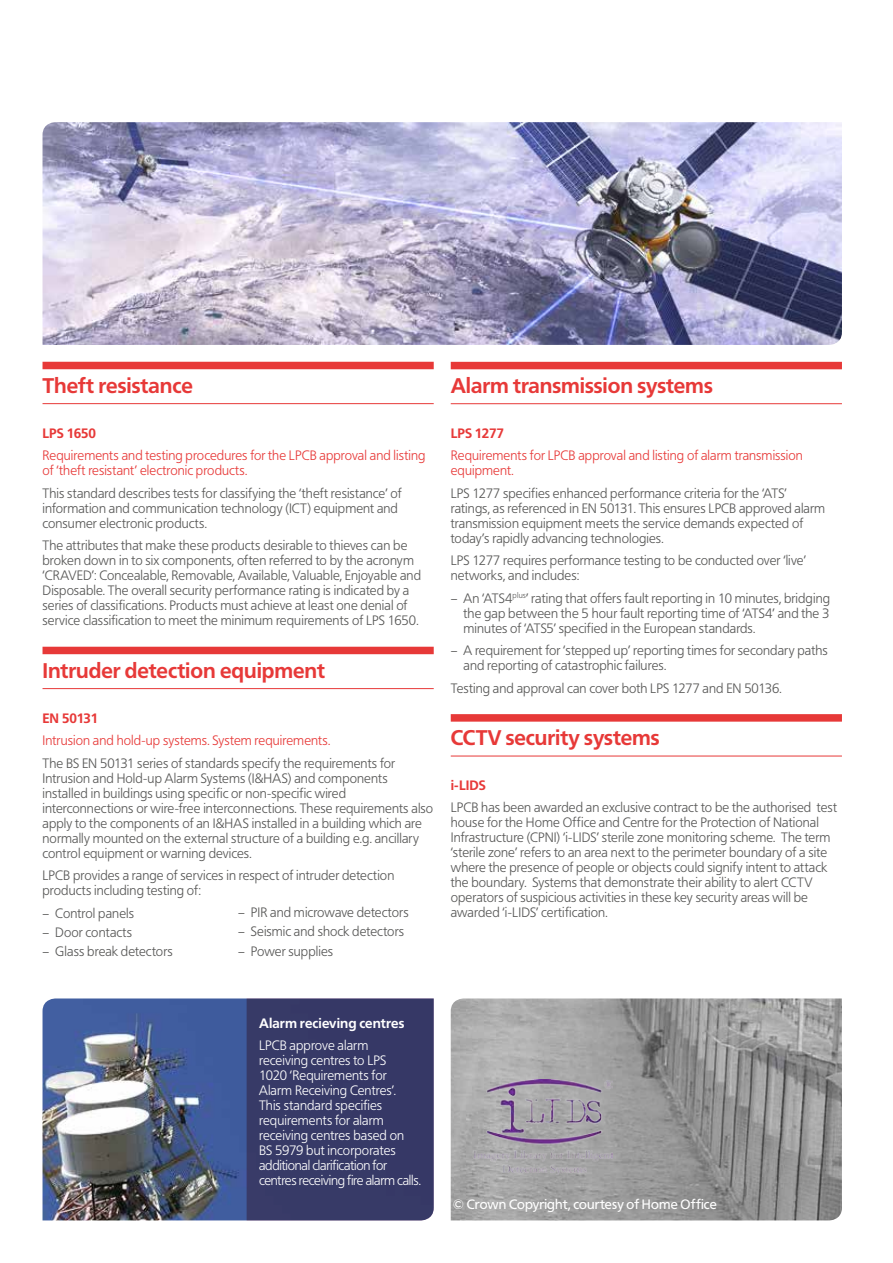
<style>
.page{position:relative;width:893px;height:1263px;background:#fff}
.page>*{position:absolute;margin:0;border:0;box-sizing:border-box;transform-origin:0 0}
.t1{font:700 21px "Frutiger BQ";letter-spacing:-.005em;color:#e73938}
.t2{font:300 13.5px/15px "Frutiger BQ";letter-spacing:.005em;color:#575756}
.t3{font:300 13.5px/15px "Frutiger BQ";color:#fff}
.t4{font:300 13.5px/15px "Frutiger BQ";letter-spacing:.005em;color:#e73938}
.t5{font:13.5px "Frutiger BQ";letter-spacing:.005em;color:#fff}
.t6{font:700 13.5px "Frutiger BQ";letter-spacing:-.01em;color:#e73938}
.t7{font:700 13.5px "Frutiger BQ";letter-spacing:.005em;color:#fff}
.s1{font-family:"Myriad Pro";font-weight:400}
</style>
<div class="page">
<div style="left:43px;top:362px;width:391px;height:7px;background:#e73938"></div>
<hr style="left:43px;top:403px;width:391px;height:1px;background:#e73938">
<div style="left:43px;top:647px;width:391px;height:7px;background:#e73938"></div>
<hr style="left:43px;top:688px;width:391px;height:1px;background:#e73938">
<div style="left:451px;top:362px;width:391px;height:7px;background:#e73938"></div>
<hr style="left:451px;top:403px;width:391px;height:1px;background:#e73938">
<div style="left:451px;top:714px;width:391px;height:8px;background:#e73938"></div>
<hr style="left:451px;top:756px;width:391px;height:1px;background:#e73938">
<img style="left:43px;top:122px;width:799px;height:223px">
<img style="left:43px;top:998px;width:204px;height:222px">
<div style="left:247px;top:998px;width:187px;height:222px;background:#373a67"></div>
<img style="left:451px;top:998px;width:391px;height:222px">
<img style="left:473px;top:1080px;width:139px;height:95px">
<h1 class="t1" style="left:43px;top:373px;width:152px">Theft resistance</h1>
<p class="t6" style="left:43px;top:425px;width:55px">LPS 1650</p>
<p class="t4" style="left:43px;top:448px;width:384px">Requirements and testing procedures for the LPCB approval and listing of ‘theft resistant’ electronic products.</p>
<p class="t2" style="left:43px;top:486px;width:361px">This standard describes tests for classifying the ‘theft resistance’ of information and communication technology (ICT) equipment and consumer electronic products.</p>
<p class="t2" style="left:43px;top:538px;width:380px">The attributes that make these products desirable to thieves can be broken down in to six components, often referred to by the acronym ‘CRAVED’: Concealable, Removable, Available, Valuable, Enjoyable and Disposable. The overall security performance rating is indicated by a series of classifications. Products must achieve at least one denial of service classification to meet the minimum requirements of LPS 1650.</p>
<h1 class="t1" style="left:43px;top:658px;width:284px">Intruder detection equipment</h1>
<p class="t6" style="left:43px;top:710px;width:57px">EN 50131</p>
<p class="t4" style="left:43px;top:733px;width:289px">Intrusion and hold-up systems. System requirements.</p>
<p class="t2" style="left:43px;top:755px;width:392px">The BS EN 50131 series of standards specify the requirements for Intrusion and Hold-up Alarm Systems (I&amp;HAS) and components installed in buildings using specific or non-specific wired interconnections or wire-free interconnections. These requirements also apply to the components of an I&amp;HAS installed in a building which are normally mounted on the external structure of a building e.g. ancillary control equipment or warning devices.</p>
<p class="t2" style="left:43px;top:868px;width:353px">LPCB provides a range of services in respect of intruder detection products including testing of:</p>
<p class="t2" style="left:43px;top:905px;width:93px"><span class="s1">–</span> Control panels</p>
<p class="t2" style="left:43px;top:925px;width:91px"><span class="s1">–</span> Door contacts</p>
<p class="t2" style="left:43px;top:944px;width:132px"><span class="s1">–</span> Glass break detectors</p>
<p class="t2" style="left:238px;top:905px;width:172px"><span class="s1">–</span> PIR and microwave detectors</p>
<p class="t2" style="left:238px;top:924px;width:168px"><span class="s1">–</span> Seismic and shock detectors</p>
<p class="t2" style="left:238px;top:943px;width:97px"><span class="s1">–</span> Power supplies</p>
<h1 class="t1" style="left:451px;top:373px;width:264px">Alarm transmission systems</h1>
<p class="t6" style="left:451px;top:425px;width:55px">LPS 1277</p>
<p class="t4" style="left:451px;top:448px;width:354px">Requirements for LPCB approval and listing of alarm transmission equipment.</p>
<p class="t2" style="left:451px;top:486px;width:376px">LPS 1277 specifies enhanced performance criteria for the ‘ATS’ ratings, as referenced in EN 50131. This ensures LPCB approved alarm transmission equipment meets the service demands expected of today’s rapidly advancing technologies.</p>
<p class="t2" style="left:451px;top:553px;width:357px">LPS 1277 requires performance testing to be conducted over ‘live’ networks, and includes:</p>
<p class="t2" style="left:463px;top:591px;width:368px;text-align:justify;text-indent:-13px"><span class="s1">–</span> An ‘ATS4<sup>plus</sup>’ rating that offers fault reporting in 10 minutes, bridging the gap between the 5 hour fault reporting time of ‘ATS4’ and the 3 minutes of ‘ATS5’ specified in the European standards.</p>
<p class="t2" style="left:463px;top:643px;width:366px;text-indent:-13px"><span class="s1">–</span> A requirement for ‘stepped up’ reporting times for secondary paths and reporting of catastrophic failures.</p>
<p class="t2" style="left:451px;top:680px;width:333px">Testing and approval can cover both LPS 1277 and EN 50136.</p>
<h1 class="t1" style="left:451px;top:725px;width:210px">CCTV security systems</h1>
<p class="t6" style="left:451px;top:777px;width:37px">i-LIDS</p>
<p class="t2" style="left:451px;top:800px;width:388px">LPCB has been awarded an exclusive contract to be the authorised test house for the Home Office and Centre for the Protection of National Infrastructure (CPNI) ‘i-LIDS’ sterile zone monitoring scheme. The term ‘sterile zone’ refers to an area next to the perimeter boundary of a site where the presence of people or objects could signify intent to attack the boundary. Systems that demonstrate their ability to alert CCTV operators of suspicious activities in these key security areas will be awarded ‘i-LIDS’ certification.</p>
<p class="t7" style="left:259px;top:1015px;width:147px">Alarm recieving centres</p>
<p class="t3" style="left:259px;top:1038px;width:163px">LPCB approve alarm<br>receiving centres to LPS<br>1020 ‘Requirements for<br>Alarm Receiving Centres’.<br>This standard specifies requirements for alarm receiving centres based on<br>BS 5979 but incorporates additional clarification for centres receiving fire alarm calls.</p>
<p class="t5" style="left:453px;top:1196px;width:265px">© Crown Copyright, courtesy of Home Office</p>
</div>
